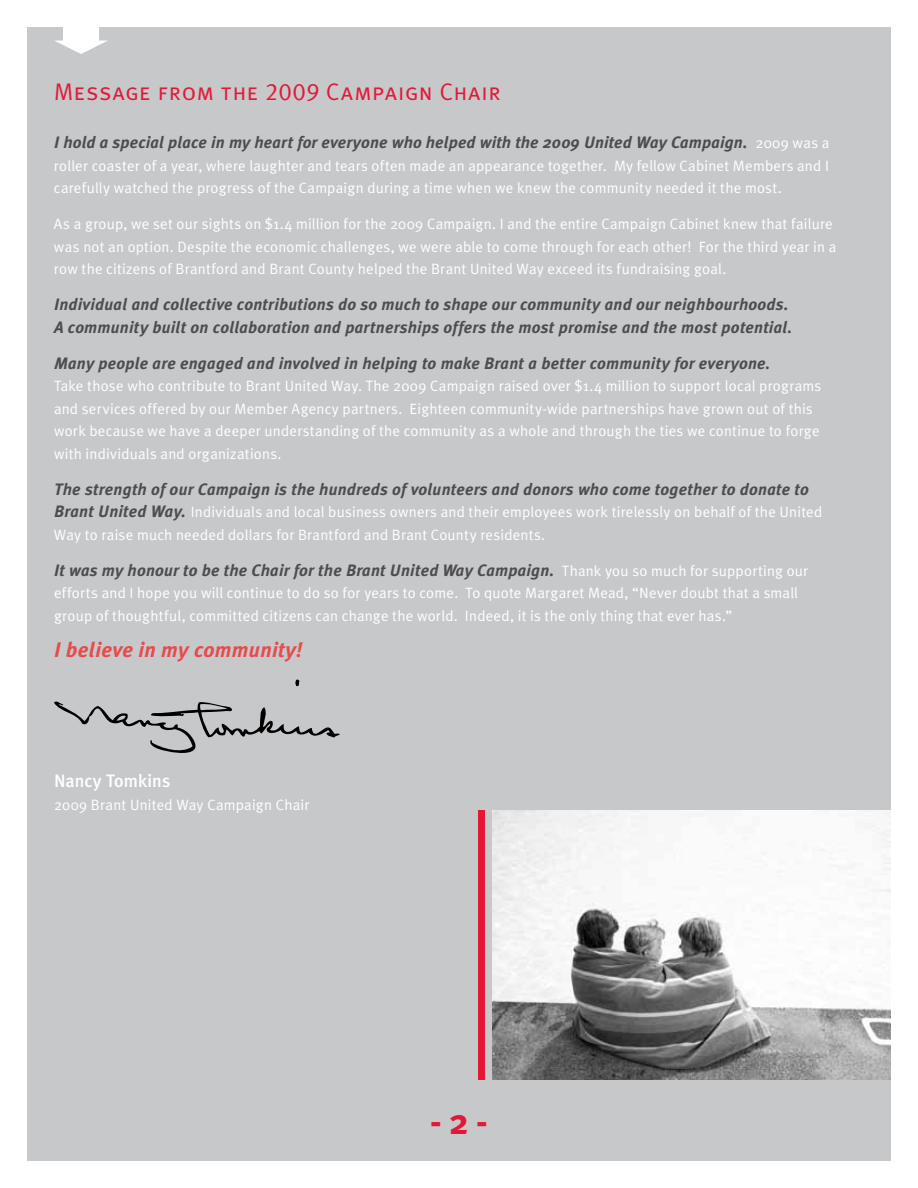
<style>
.page{position:relative;width:918px;height:1188px;background:#fff}
.page>*{position:absolute;margin:0;border:0;box-sizing:border-box;transform-origin:0 0}
.t1{font:700 36px "Meta Plus";color:#e31837}
.t2{font:24px "Meta Plus Normal Caps";letter-spacing:.03em;color:#e31837}
.t3{font:italic 700 21px "Meta Plus";letter-spacing:.015em;color:#e74b4b}
.t4{font:500 18px "Meta Plus";color:#fff}
.t5{font:italic 700 16.5px/22.5px "Meta Plus";letter-spacing:.015em;color:#4d4d4f}
.t6{font:15px/22.5px "Meta Plus Normal";letter-spacing:.015em;color:#fff}
.s1{font-family:"Meta Plus Normal";font-weight:400;font-style:normal;font-size:15px;color:#fff}
.s2{font-family:"Meta Plus";font-weight:700;font-style:italic;font-size:16.5px;color:#4d4d4f}
</style>
<div class="page">
<div style="left:27px;top:27px;width:864px;height:1134px;background:#c7c8ca"></div>
<svg style="left:54px;top:27px;width:54px;height:27px"></svg>
<svg style="left:295px;top:679px;width:5px;height:7px"></svg>
<svg style="left:54px;top:701px;width:286px;height:52px"></svg>
<img style="left:492px;top:810px;width:399px;height:270px">
<div style="left:478px;top:810px;width:7px;height:270px;background:#e31837"></div>
<h2 class="t2" style="left:54px;top:78px;width:448px">Message from the 2009 Campaign Chair</h2>
<p class="t5" style="left:54px;top:131px;width:777px">I hold a special place in my heart for everyone who helped with the 2009 United Way Campaign. <span class="s1">2009 was a</span></p>
<p class="t6" style="left:54px;top:154px;width:777px">roller coaster of a year, where laughter and tears often made an appearance together. My fellow Cabinet Members and I carefully watched the progress of the Campaign during a time when we knew the community needed it the most.</p>
<p class="t6" style="left:54px;top:212px;width:784px">As a group, we set our sights on $1.4 million for the 2009 Campaign. I and the entire Campaign Cabinet knew that failure was not an option. Despite the economic challenges, we were able to come through for each other! For the third year in a row the citizens of Brantford and Brant County helped the Brant United Way exceed its fundraising goal.</p>
<p class="t5" style="left:54px;top:293px;width:740px">Individual and collective contributions do so much to shape our community and our neighbourhoods.<br>A community built on collaboration and partnerships offers the most promise and the most potential.</p>
<p class="t5" style="left:54px;top:352px;width:718px">Many people are engaged and involved in helping to make Brant a better community for everyone.</p>
<p class="t6" style="left:54px;top:374px;width:769px">Take those who contribute to Brant United Way. The 2009 Campaign raised over $1.4 million to support local programs and services offered by our Member Agency partners. Eighteen community-wide partnerships have grown out of this work because we have a deeper understanding of the community as a whole and through the ties we continue to forge with individuals and organizations.</p>
<p class="t5" style="left:54px;top:478px;width:756px">The strength of our Campaign is the hundreds of volunteers and donors who come together to donate to</p>
<p class="t6" style="left:54px;top:500px;width:770px"><span class="s2">Brant United Way.</span> Individuals and local business owners and their employees work tirelessly on behalf of the United<br>Way to raise much needed dollars for Brantford and Brant County residents.</p>
<p class="t5" style="left:54px;top:559px;width:756px">It was my honour to be the Chair for the Brant United Way Campaign. <span class="s1">Thank you so much for supporting our</span></p>
<p class="t6" style="left:54px;top:581px;width:746px">efforts and I hope you will continue to do so for years to come. To quote Margaret Mead, “Never doubt that a small group of thoughtful, committed citizens can change the world. Indeed, it is the only thing that ever has.”</p>
<h3 class="t3" style="left:54px;top:637px;width:250px">I believe in my community!</h3>
<p class="t4" style="left:54px;top:770px;width:118px">Nancy Tomkins</p>
<p class="t6" style="left:54px;top:793px;width:257px">2009 Brant United Way Campaign Chair</p>
<h1 class="t1" style="left:430px;top:1101px;width:60px">-2-</h1>
</div>
